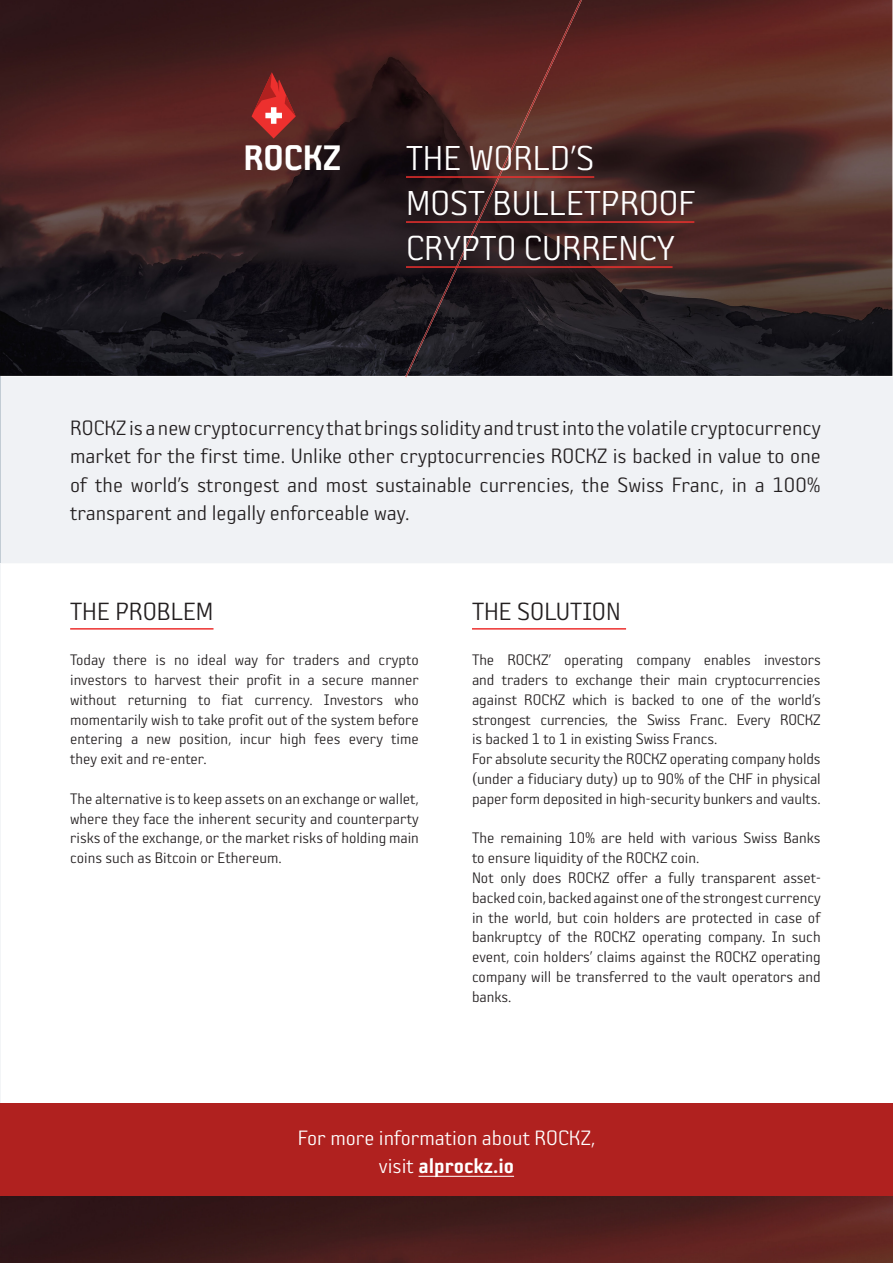
<style>
.page{position:relative;width:893px;height:1263px;background:#fff}
.page>*{position:absolute;margin:0;border:0;box-sizing:border-box;transform-origin:0 0}
.t1{font:38.4px "Sophisto OT D Gauge";color:#fff}
.t2{font:37.5px/45px "Sophisto OT A Gauge";color:#fff}
.Текст_второго_заголо{font:27px "Sophisto OT A Gauge";color:#231f20}
.t3{font:22.5px/28.5px "Sophisto OT A Gauge";color:#231f20;text-align:justify}
.t4{font:22.5px/28.5px "Sophisto OT A Gauge";color:#fff;text-align:center}
.t5{font:16.5px/19.8px "Sophisto OT A Gauge";letter-spacing:-.005em;color:#231f20;text-align:justify}
.s1{font-family:"Sophisto OT D Gauge"}
</style>
<div class="page">
<svg style="left:0;top:564px;width:1px;height:699px"></svg>
<div style="left:1px;top:377px;width:892px;height:186px;background:#f0f2f5"></div>
<hr style="left:0;top:376px;width:1px;height:187px;background:#c2ccd4">
<div style="left:0;top:1103px;width:893px;height:93px;background:#b0211f"></div>
<img style="left:0;top:0;width:892px;height:376px">
<img style="left:537px;top:0;width:45px;height:96px">
<img style="left:493px;top:91px;width:45px;height:99px">
<img style="left:449px;top:186px;width:45px;height:100px">
<img style="left:405px;top:281px;width:44px;height:95px">
<hr style="left:406px;top:176px;width:188px;height:2px;background:#ed302e">
<hr style="left:406px;top:221px;width:288px;height:2px;background:#ed302e">
<hr style="left:406px;top:266px;width:267px;height:2px;background:#ed302e">
<svg style="left:252px;top:72px;width:44px;height:66px;background:#a33432"></svg>
<img style="left:1px;top:1196px;width:892px;height:67px">
<hr style="left:419px;top:1176px;width:95px;height:1px;background:#fff">
<hr style="left:70px;top:628px;width:143px;height:2px;background:#ed302e">
<hr style="left:472px;top:628px;width:154px;height:2px;background:#ed302e">
<h1 class="t1" style="left:243px;top:135px;width:100px">ROCKZ</h1>
<h2 class="t2" style="left:406px;top:134px;width:291px">THE WORLD’S<br>MOST BULLETPROOF<br>CRYPTO CURRENCY</h2>
<p class="t3" style="left:70px;top:413px;width:752px">ROCKZ is a new cryptocurrency that brings solidity and trust into the volatile cryptocurrency market for the first time. Unlike other cryptocurrencies ROCKZ is backed in value to one of the world’s strongest and most sustainable currencies, the Swiss Franc, in a 100% transparent and legally enforceable way.</p>
<p class="Текст_второго_заголо" style="left:70px;top:596px;width:145px">THE PROBLEM</p>
<p class="Текст_второго_заголо" style="left:472px;top:596px;width:150px">THE SOLUTION</p>
<p class="t5" style="left:70px;top:650px;width:350px">Today there is no ideal way for traders and crypto investors to harvest their profit in a secure manner without returning to fiat currency. Investors who momentarily wish to take profit out of the system before entering a new position, incur high fees every time</p>
<p class="t5" style="left:70px;top:749px;width:138px">they exit and re-enter.</p>
<p class="t5" style="left:70px;top:788px;width:350px">The alternative is to keep assets on an exchange or wallet, where they face the inherent security and counterparty risks of the exchange, or the market risks of holding main coins such as Bitcoin or Ethereum.</p>
<p class="t5" style="left:472px;top:650px;width:350px">The ROCKZ’ operating company enables investors</p>
<p class="t5" style="left:472px;top:669px;width:350px">and traders to exchange their main cryptocurrencies against ROCKZ which is backed to one of the world’s</p>
<p class="t5" style="left:472px;top:709px;width:350px">strongest currencies, the Swiss Franc. Every ROCKZ</p>
<p class="t5" style="left:472px;top:729px;width:247px">is backed 1 to 1 in existing Swiss Francs.</p>
<p class="t5" style="left:472px;top:749px;width:350px">For absolute security the ROCKZ operating company holds (under a fiduciary duty) up to 90% of the CHF in physical paper form deposited in high-security bunkers and vaults.</p>
<p class="t5" style="left:472px;top:828px;width:350px">The remaining 10% are held with various Swiss Banks</p>
<p class="t5" style="left:472px;top:848px;width:229px">to ensure liquidity of the ROCKZ coin.</p>
<p class="t5" style="left:472px;top:867px;width:350px">Not only does ROCKZ offer a fully transparent asset&shy;backed coin, backed against one of the strongest currency in the world, but coin holders are protected in case of bankruptcy of the ROCKZ operating company. In such event, coin holders’ claims against the ROCKZ operating company will be transferred to the vault operators and banks.</p>
<p class="t4" style="left:298px;top:1123px;width:299px">For more information about ROCKZ, visit <span class="s1">alprockz.io</span></p>
</div>
